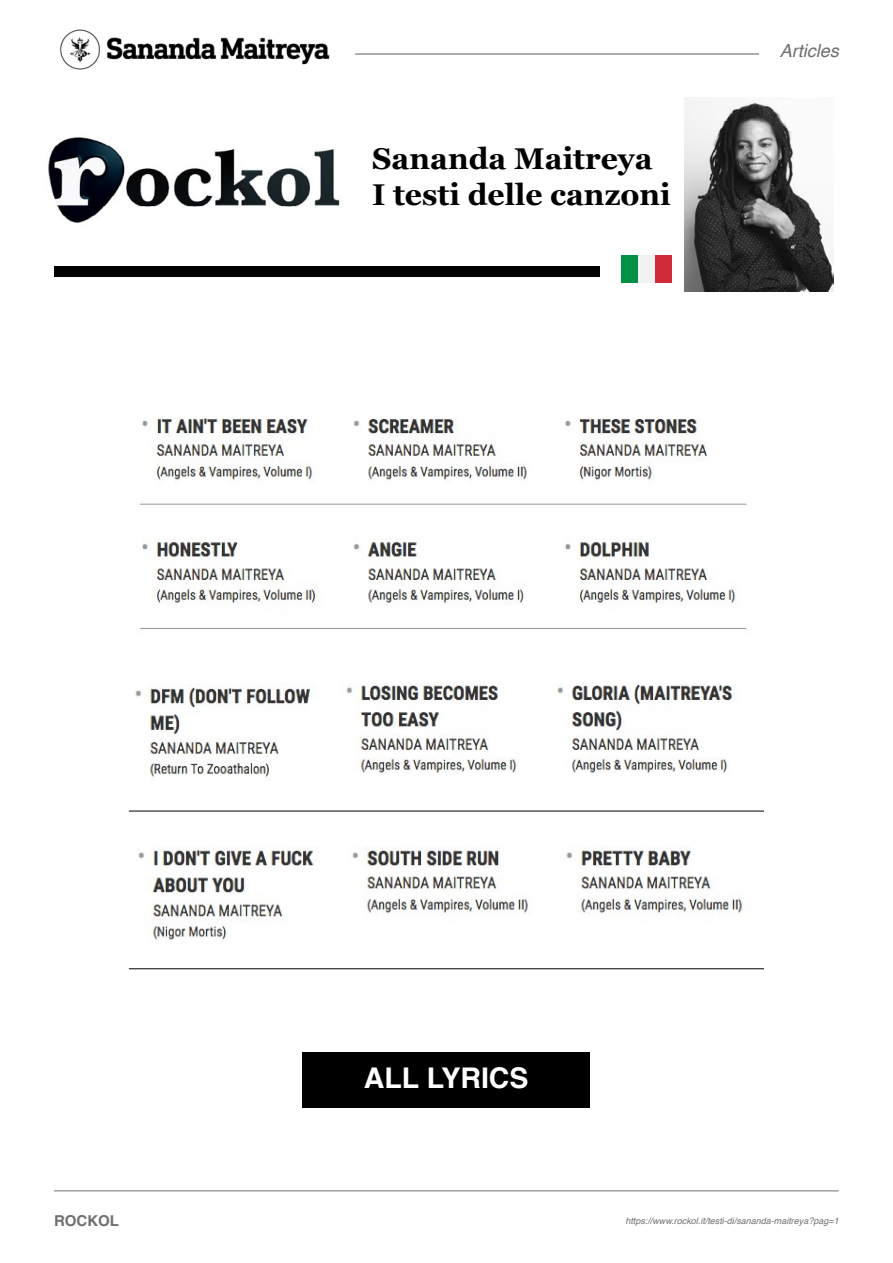
<style>
.page{position:relative;width:893px;height:1263px;background:#fff}
.page>*{position:absolute;margin:0;border:0;box-sizing:border-box;transform-origin:0 0}
.t1{font:700 30px/36px "Georgia";color:#000}
.t2{font:700 28.5px "Helvetica";color:#fff}
.t3{font:italic 18px "Helvetica";color:#706f6f}
.t4{font:700 15px "Helvetica";color:#706f6f}
.t5{font:italic 9px "Helvetica";color:#706f6f}
</style>
<div class="page">
<img style="left:685px;top:98px;width:149px;height:193px">
<div style="left:54px;top:266px;width:546px;height:10px;background:#000"></div>
<img style="left:59px;top:29px;width:271px;height:41px">
<hr style="left:355px;top:53px;width:404px;height:2px;background:#706f6f">
<hr style="left:54px;top:1190px;width:785px;height:1px;background:#706f6f">
<div style="left:621px;top:255px;width:17px;height:28px;background:#009145"></div>
<div style="left:638px;top:255px;width:17px;height:28px;background:#f2f2f2"></div>
<div style="left:655px;top:255px;width:17px;height:28px;background:#cf2b38"></div>
<img style="left:48px;top:137px;width:292px;height:86px">
<hr style="left:129px;top:811px;width:635px;height:1px;background:#000">
<hr style="left:129px;top:968px;width:635px;height:1px;background:#000">
<img style="left:140px;top:417px;width:607px;height:213px">
<img style="left:135px;top:684px;width:176px;height:93px">
<img style="left:346px;top:682px;width:388px;height:91px">
<img style="left:138px;top:846px;width:605px;height:94px">
<div style="left:302px;top:1052px;width:288px;height:56px;background:#000"></div>
<h1 class="t1" style="left:372px;top:139px;width:300px">Sananda Maitreya<br>I testi delle canzoni</h1>
<h3 class="t3" style="left:780px;top:36px;width:61px">Articles</h3>
<h2 class="t2" style="left:364px;top:1055px;width:166px">ALL LYRICS</h2>
<h3 class="t4" style="left:54px;top:1209px;width:66px">ROCKOL</h3>
<p class="t5" style="left:625px;top:1214px;width:215px">https://www.rockol.it/testi-di/sananda-maitreya?pag=1</p>
</div>
